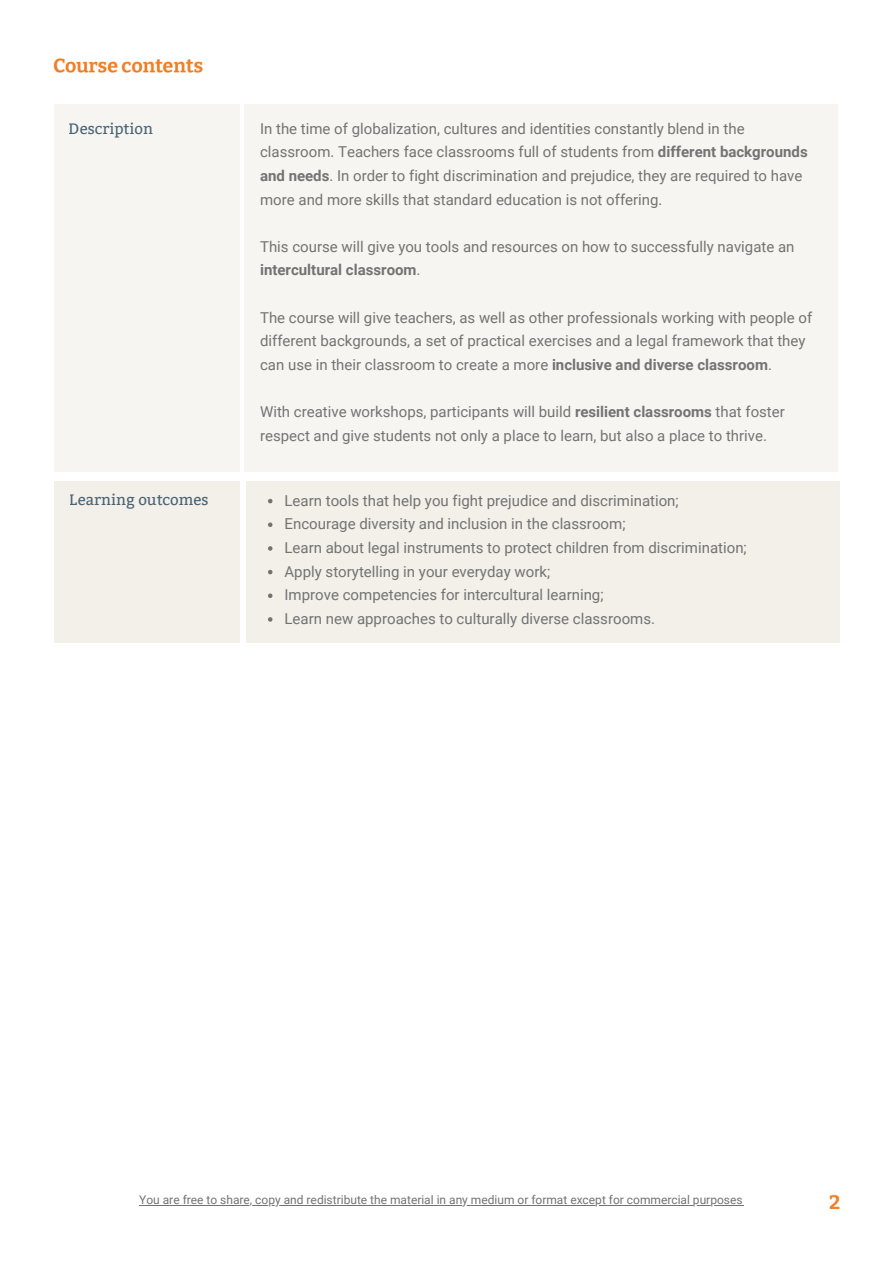
<style>
.page{position:relative;width:893px;height:1264px;background:#fff}
.page>*{position:absolute;margin:0;border:0;box-sizing:border-box;transform-origin:0 0}
.t1{font:15px/23.5px "Roboto";color:#737373}
.t2{font:15px "Bitter";color:#1e4157}
.t3{font:12px "Roboto";color:#737373}
.s1{font-weight:700}
</style>
<div class="page">
<div style="left:55px;top:481px;width:185px;height:162px;background:#f3efe9"></div>
<div style="left:55px;top:104px;width:185px;height:368px;background:#f7f5f1"></div>
<div style="left:244px;top:104px;width:594px;height:368px;background:#f7f5f1"></div>
<div style="left:246px;top:481px;width:594px;height:162px;background:#f3efe9"></div>
<svg style="left:268px;top:499px;width:4px;height:4px"></svg>
<svg style="left:268px;top:522px;width:4px;height:5px"></svg>
<svg style="left:268px;top:546px;width:4px;height:4px"></svg>
<svg style="left:268px;top:570px;width:4px;height:4px"></svg>
<svg style="left:268px;top:593px;width:4px;height:5px"></svg>
<svg style="left:268px;top:617px;width:4px;height:4px"></svg>
<hr style="left:139px;top:1204px;width:604px;height:1px;background:#737373">
<p class="t2" style="left:69px;top:120px;width:86px">Description</p>
<p class="t2" style="left:70px;top:491px;width:140px">Learning outcomes</p>
<p class="t1" style="left:260px;top:117px;width:549px">In the time of globalization, cultures and identities constantly blend in the classroom. Teachers face classrooms full of students from <span class="s1">different backgrounds and needs</span>. In order to fight discrimination and prejudice, they are required to have more and more skills that standard education is not offering.</p>
<p class="t1" style="left:260px;top:235px;width:536px">This course will give you tools and resources on how to successfully navigate an <span class="s1">intercultural classroom</span>.</p>
<p class="t1" style="left:260px;top:306px;width:553px">The course will give teachers, as well as other professionals working with people of different backgrounds, a set of practical exercises and a legal framework that they can use in their classroom to create a more <span class="s1">inclusive and diverse classroom</span>.</p>
<p class="t1" style="left:260px;top:400px;width:526px">With creative workshops, participants will build <span class="s1">resilient classrooms</span> that foster respect and give students not only a place to learn, but also a place to thrive.</p>
<p class="t1" style="left:284px;top:488px;width:464px">Learn tools that help you fight prejudice and discrimination; Encourage diversity and inclusion in the classroom;<br>Learn about legal instruments to protect children from discrimination; Apply storytelling in your everyday work;<br>Improve competencies for intercultural learning;<br>Learn new approaches to culturally diverse classrooms.</p>
<p class="t3" style="left:139px;top:1192px;width:605px">You are free to share, copy and redistribute the material in any medium or format except for commercial purposes</p>
</div>
